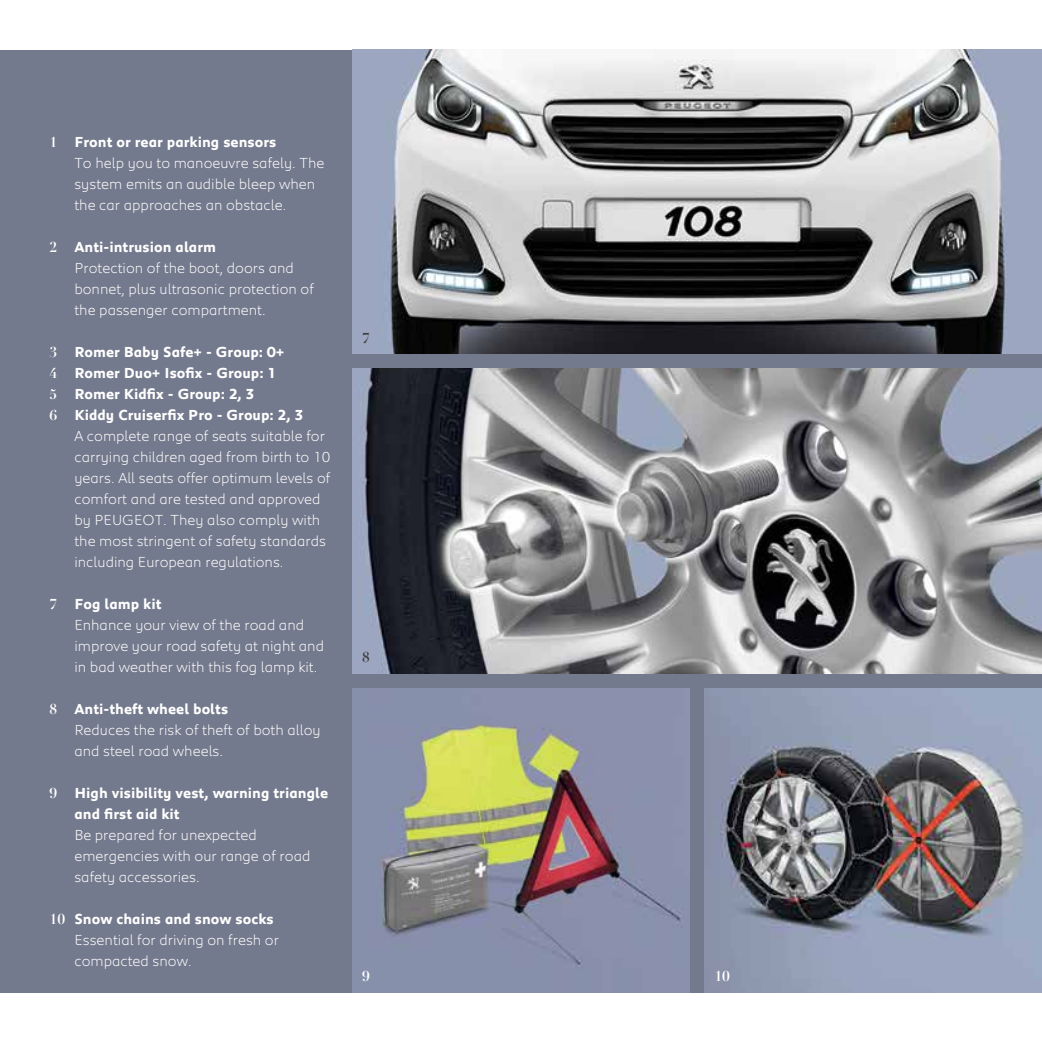
<style>
.page{position:relative;width:1042px;height:1042px;background:#fff}
.page>*{position:absolute;margin:0;border:0;box-sizing:border-box;transform-origin:0 0}
.t1{font:300 14.88px/21px "Peugeot";color:#fff}
.t2{font:700 14.88px/21px "Peugeot";color:#fff}
.t3{font:700 14px "Didot";color:#fff}
.t4{font:700 14px "Didot";color:#414042}
.s1{font-family:"Didot";font-weight:700;font-size:14px}
.s2{font-weight:700}
.s3{font-family:"Didot";font-size:14px}
</style>
<div class="page">
<div style="left:0;top:50px;width:1042px;height:942px;background:#747a8d"></div>
<img style="left:352px;top:50px;width:690px;height:304px">
<img style="left:352px;top:369px;width:690px;height:304px">
<img style="left:352px;top:688px;width:338px;height:304px">
<img style="left:705px;top:688px;width:337px;height:304px">
<p class="t1" style="left:74px;top:131px;width:251px;text-indent:-25px"><span class="s1">1</span> <span class="s2">Front or rear parking sensors<br></span>To help you to manoeuvre safely. The system emits an audible bleep when the car approaches an obstacle.</p>
<p class="t1" style="left:74px;top:236px;width:241px;text-indent:-25px"><span class="s1">2</span> <span class="s2">Anti-intrusion alarm<br></span>Protection of the boot, doors and bonnet, plus ultrasonic protection of the passenger compartment.</p>
<p class="t2" style="left:50px;top:341px;width:236px"><span class="s3">3</span> Romer Baby Safe+ - Group: 0+</p>
<p class="t2" style="left:50px;top:362px;width:228px"><span class="s3">4</span> Romer Duo+ Isofix - Group: 1</p>
<p class="t2" style="left:50px;top:383px;width:206px"><span class="s3">5</span> Romer Kidfix - Group: 2, 3</p>
<p class="t2" style="left:50px;top:404px;width:255px"><span class="s3">6</span> Kiddy Cruiserfix Pro - Group: 2, 3</p>
<p class="t1" style="left:74px;top:425px;width:252px">A complete range of seats suitable for</p>
<p class="t1" style="left:74px;top:446px;width:257px">carrying children aged from birth to 10</p>
<p class="t1" style="left:74px;top:467px;width:257px">years. All seats offer optimum levels of</p>
<p class="t1" style="left:74px;top:488px;width:248px">comfort and are tested and approved</p>
<p class="t1" style="left:74px;top:509px;width:247px">by PEUGEOT. They also comply with</p>
<p class="t1" style="left:74px;top:530px;width:253px">the most stringent of safety standards</p>
<p class="t1" style="left:74px;top:551px;width:211px">including European regulations.</p>
<p class="t1" style="left:74px;top:593px;width:251px;text-indent:-25px"><span class="s1">7</span> <span class="s2">Fog lamp kit<br></span>Enhance your view of the road and improve your road safety at night and in bad weather with this fog lamp kit.</p>
<p class="t1" style="left:74px;top:698px;width:248px;text-indent:-25px"><span class="s1">8</span> <span class="s2">Anti-theft wheel bolts<br></span>Reduces the risk of theft of both alloy and steel road wheels.</p>
<p class="t2" style="left:74px;top:782px;width:255px;text-indent:-25px"><span class="s3">9</span> High visibility vest, warning triangle and first aid kit</p>
<p class="t1" style="left:74px;top:824px;width:237px">Be prepared for unexpected emergencies with our range of road safety accessories.</p>
<p class="t1" style="left:74px;top:908px;width:206px;text-indent:-25px"><span class="s1">10</span> <span class="s2">Snow chains and snow socks<br></span>Essential for driving on fresh or compacted snow.</p>
<p class="t4" style="left:362px;top:329px;width:9px">7</p>
<p class="t4" style="left:362px;top:648px;width:9px">8</p>
<p class="t3" style="left:362px;top:967px;width:9px">9</p>
<p class="t3" style="left:714px;top:967px;width:17px">10</p>
</div>
